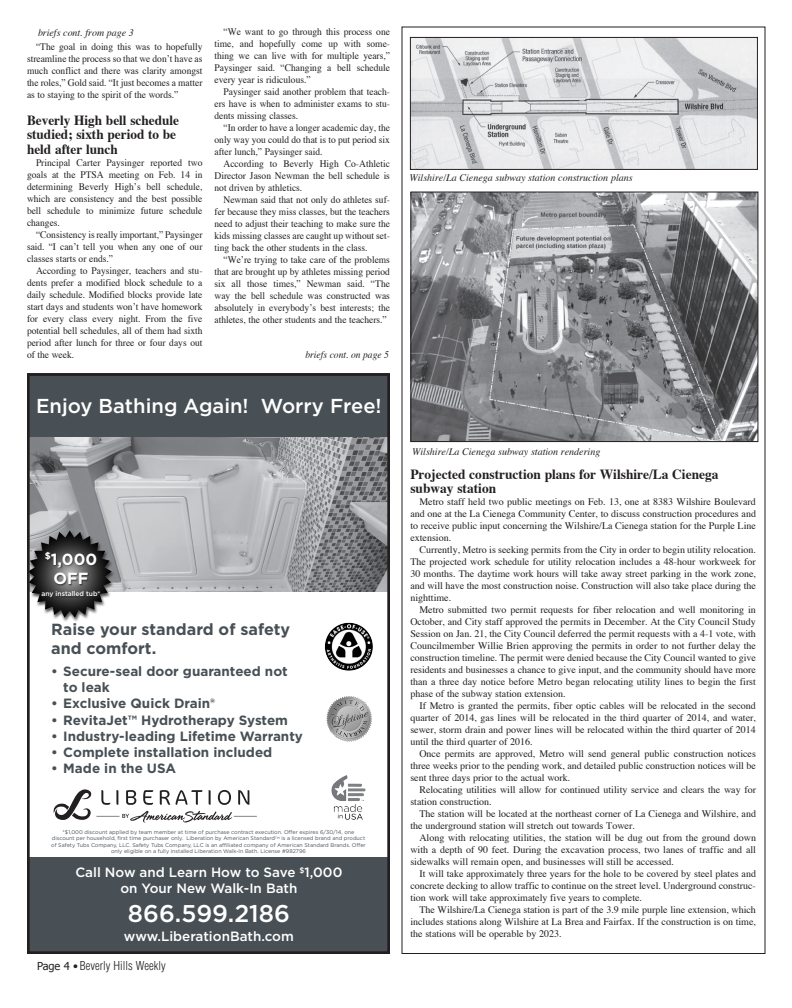
<style>
.page{position:relative;width:792px;height:1008px;background:#fff}
.page>*{position:absolute;margin:0;border:0;box-sizing:border-box;transform-origin:0 0}
.t1{font:500 24.2px "Gotham";color:#fff}
.t2{font:500 20.2px "Gotham";color:#fff}
.t3{font:700 16.1px/19.4px "Gotham";color:#485055}
.t4{font:700 16.1px/19.4px "Gotham";color:#fff;text-align:center}
.t5{font:700 14px/14.4px "Times";color:#231f20;scale:.95 1}
.t6{font:700 14px/14.4px "Times";color:#231f20;scale:.96 1}
.t7{font:700 13.4px/16.1px "Gotham";color:#485055}
.t8{font:500 13.4px/16.1px "Gotham";color:#fff;text-align:center}
.t9{font:300 condensed 12px "Helvetica";color:#231f20}
.t10{font:10px/12px "Times";color:#231f20;text-align:justify}
.t11{font:10px/12px "Times";color:#231f20;text-align:justify;scale:.95 1}
.t12{font:italic 10px "Times";color:#231f20}
.t13{font:italic 10px "Times";color:#231f20;scale:.95 1}
.t14{font:500 6.7px "Gotham";color:#fff}
.t15{font:5.4px/6.5px "Gotham";color:#485055;text-align:center}
.s1{font-family:"Tahoma";font-weight:400;font-stretch:normal;font-size:11px}
.s2{font-weight:900;font-size:10px}
</style>
<div class="page">
<div style="left:27px;top:373px;width:363px;height:64px;background:#485055"></div>
<div style="left:27px;top:857px;width:363px;height:97px;background:#485055"></div>
<svg style="left:54px;top:789px;width:203px;height:33px"></svg>
<img style="left:31px;top:437px;width:355px;height:155px">
<div style="left:27px;top:531px;width:88px;height:91px;background:#231f20;opacity:.75"></div>
<svg style="left:31px;top:531px;width:81px;height:87px"></svg>
<div style="left:42px;top:552px;width:60px;height:48px;background:#231f20;opacity:.75"></div>
<img style="left:325px;top:622px;width:48px;height:49px">
<img style="left:326px;top:696px;width:46px;height:46px">
<img style="left:331px;top:775px;width:35px;height:45px">
<div style="left:27px;top:373px;width:363px;height:581px;border:3px solid #231f20"></div>
<img style="left:412px;top:39px;width:344px;height:129px">
<div style="left:410px;top:37px;width:348px;height:133px;border:1px solid #231f20"></div>
<img style="left:412px;top:194px;width:344px;height:246px">
<div style="left:410px;top:192px;width:348px;height:250px;border:1px solid #231f20"></div>
<p class="t12" style="left:38px;top:26px;width:97px">briefs cont. from page 3</p>
<p class="t11" style="left:27px;top:42px;width:186px;text-indent:9px">“The goal in doing this was to hopefully streamline the process so that we don’t have as much conflict and there was clarity amongst the roles,” Gold said. “It just becomes a matter as to staying to the spirit of the words.”</p>
<h3 class="t5" style="left:27px;top:113px;width:162px">Beverly High bell schedule studied; sixth period to be held after lunch</h3>
<p class="t11" style="left:27px;top:157px;width:186px;text-indent:9px">Principal Carter Paysinger reported two goals at the PTSA meeting on Feb. 14 in determining Beverly High’s bell schedule, which are consistency and the best possible bell schedule to minimize future schedule changes.</p>
<p class="t11" style="left:27px;top:229px;width:186px;text-indent:9px">“Consistency is really important,” Paysinger said. “I can’t tell you when any one of our classes starts or ends.”</p>
<p class="t11" style="left:27px;top:265px;width:186px;text-indent:9px">According to Paysinger, teachers and stu&shy;dents prefer a modified block schedule to a daily schedule. Modified blocks provide late start days and students won’t have homework for every class every night. From the five potential bell schedules, all of them had sixth period after lunch for three or four days out of the week.</p>
<p class="t11" style="left:215px;top:26px;width:186px;text-indent:9px">“We want to go through this process one time, and hopefully come up with some&shy;thing we can live with for multiple years,” Paysinger said. “Changing a bell schedule every year is ridiculous.”</p>
<p class="t11" style="left:215px;top:86px;width:186px;text-indent:9px">Paysinger said another problem that teach&shy;ers have is when to administer exams to stu&shy;dents missing classes.</p>
<p class="t11" style="left:215px;top:122px;width:186px;text-indent:9px">“In order to have a longer academic day, the only way you could do that is to put period six after lunch,” Paysinger said.</p>
<p class="t11" style="left:215px;top:158px;width:186px;text-indent:9px">According to Beverly High Co-Athletic Director Jason Newman the bell schedule is not driven by athletics.</p>
<p class="t11" style="left:215px;top:194px;width:186px;text-indent:9px">Newman said that not only do athletes suf&shy;fer because they miss classes, but the teachers need to adjust their teaching to make sure the kids missing classes are caught up without set&shy;ting back the other students in the class.</p>
<p class="t11" style="left:215px;top:254px;width:186px;text-indent:9px">“We’re trying to take care of the problems that are brought up by athletes missing period six all those times,” Newman said. “The way the bell schedule was constructed was absolutely in everybody’s best interests; the athletes, the other students and the teachers.”</p>
<p class="t13" style="left:305px;top:349px;width:89px">briefs cont. on page 5</p>
<h2 class="t2" style="left:36px;top:393px;width:347px">Enjoy Bathing Again! Worry Free!</h2>
<h3 class="t4" style="left:45px;top:549px;width:54px"><sup>$</sup>1,000<br>OFF</h3>
<p class="t14" style="left:42px;top:589px;width:60px">any installed tub*</p>
<h3 class="t3" style="left:51px;top:619px;width:241px">Raise your standard of safety and comfort.</h3>
<h3 class="t7" style="left:63px;top:663px;width:226px;text-indent:-12px">• Secure-seal door guaranteed not to leak</h3>
<h3 class="t7" style="left:51px;top:696px;width:166px">• Exclusive Quick Drain®</h3>
<h3 class="t7" style="left:51px;top:712px;width:238px">• RevitaJet™ Hydrotherapy System</h3>
<h3 class="t7" style="left:51px;top:728px;width:253px">• Industry-leading Lifetime Warranty</h3>
<h3 class="t7" style="left:51px;top:744px;width:223px">• Complete installation included</h3>
<h3 class="t7" style="left:51px;top:760px;width:126px">• Made in the USA</h3>
<p class="t15" style="left:51px;top:829px;width:316px">*$1,000 discount applied by team member at time of purchase contract execution. Offer expires 6/30/14, one discount per household, first time purchaser only. Liberation by American Standard<sup>TM</sup> is a licensed brand and product of Safety Tubs Company, LLC. Safety Tubs Company, LLC is an affiliated company of American Standard Brands. Offer only eligible on a fully installed Liberation Walk-In Bath. License #982796</p>
<h3 class="t8" style="left:75px;top:864px;width:269px">Call Now and Learn How to Save <sup>$</sup>1,000 on Your New Walk-In Bath</h3>
<h1 class="t1" style="left:128px;top:898px;width:164px">866.599.2186</h1>
<h3 class="t8" style="left:124px;top:928px;width:171px">www.LiberationBath.com</h3>
<p class="t9" style="left:37px;top:958px;width:130px"><span class="s1">Page 4</span> <span class="s2">•</span> Beverly Hills Weekly</p>
<p class="t12" style="left:410px;top:171px;width:225px">Wilshire/La Cienega subway station construction plans</p>
<p class="t12" style="left:412px;top:446px;width:190px">Wilshire/La Cienega subway station rendering</p>
<h3 class="t6" style="left:410px;top:467px;width:323px">Projected construction plans for Wilshire/La Cienega subway station</h3>
<p class="t10" style="left:410px;top:496px;width:347px;text-indent:9px">Metro staff held two public meetings on Feb. 13, one at 8383 Wilshire Boulevard and one at the La Cienega Community Center, to discuss construction procedures and to receive public input concerning the Wilshire/La Cienega station for the Purple Line extension.</p>
<p class="t10" style="left:410px;top:544px;width:347px;text-indent:9px">Currently, Metro is seeking permits from the City in order to begin utility relocation.<br>The projected work schedule for utility relocation includes a 48-hour workweek for 30 months. The daytime work hours will take away street parking in the work zone, and will have the most construction noise. Construction will also take place during the nighttime.</p>
<p class="t10" style="left:410px;top:604px;width:347px;text-indent:9px">Metro submitted two permit requests for fiber relocation and well monitoring in October, and City staff approved the permits in December. At the City Council Study Session on Jan. 21, the City Council deferred the permit requests with a 4-1 vote, with Councilmember Willie Brien approving the permits in order to not further delay the construction timeline. The permit were denied because the City Council wanted to give residents and businesses a chance to give input, and the community should have more than a three day notice before Metro began relocating utility lines to begin the first phase of the subway station extension.</p>
<p class="t10" style="left:410px;top:700px;width:347px;text-indent:9px">If Metro is granted the permits, fiber optic cables will be relocated in the second quarter of 2014, gas lines will be relocated in the third quarter of 2014, and water, sewer, storm drain and power lines will be relocated within the third quarter of 2014 until the third quarter of 2016.</p>
<p class="t10" style="left:410px;top:748px;width:347px;text-indent:9px">Once permits are approved, Metro will send general public construction notices three weeks prior to the pending work, and detailed public construction notices will be sent three days prior to the actual work.</p>
<p class="t10" style="left:410px;top:784px;width:347px;text-indent:9px">Relocating utilities will allow for continued utility service and clears the way for station construction.</p>
<p class="t10" style="left:410px;top:808px;width:347px;text-indent:9px">The station will be located at the northeast corner of La Cienega and Wilshire, and the underground station will stretch out towards Tower.</p>
<p class="t10" style="left:410px;top:832px;width:347px;text-indent:9px">Along with relocating utilities, the station will be dug out from the ground down with a depth of 90 feet. During the excavation process, two lanes of traffic and all sidewalks will remain open, and businesses will still be accessed.</p>
<p class="t10" style="left:410px;top:868px;width:347px;text-indent:9px">It will take approximately three years for the hole to be covered by steel plates and concrete decking to allow traffic to continue on the street level. Underground construc&shy;tion work will take approximately five years to complete.</p>
<p class="t10" style="left:410px;top:904px;width:347px;text-indent:9px">The Wilshire/La Cienega station is part of the 3.9 mile purple line extension, which includes stations along Wilshire at La Brea and Fairfax. If the construction is on time, the stations will be operable by 2023.</p>
</div>
